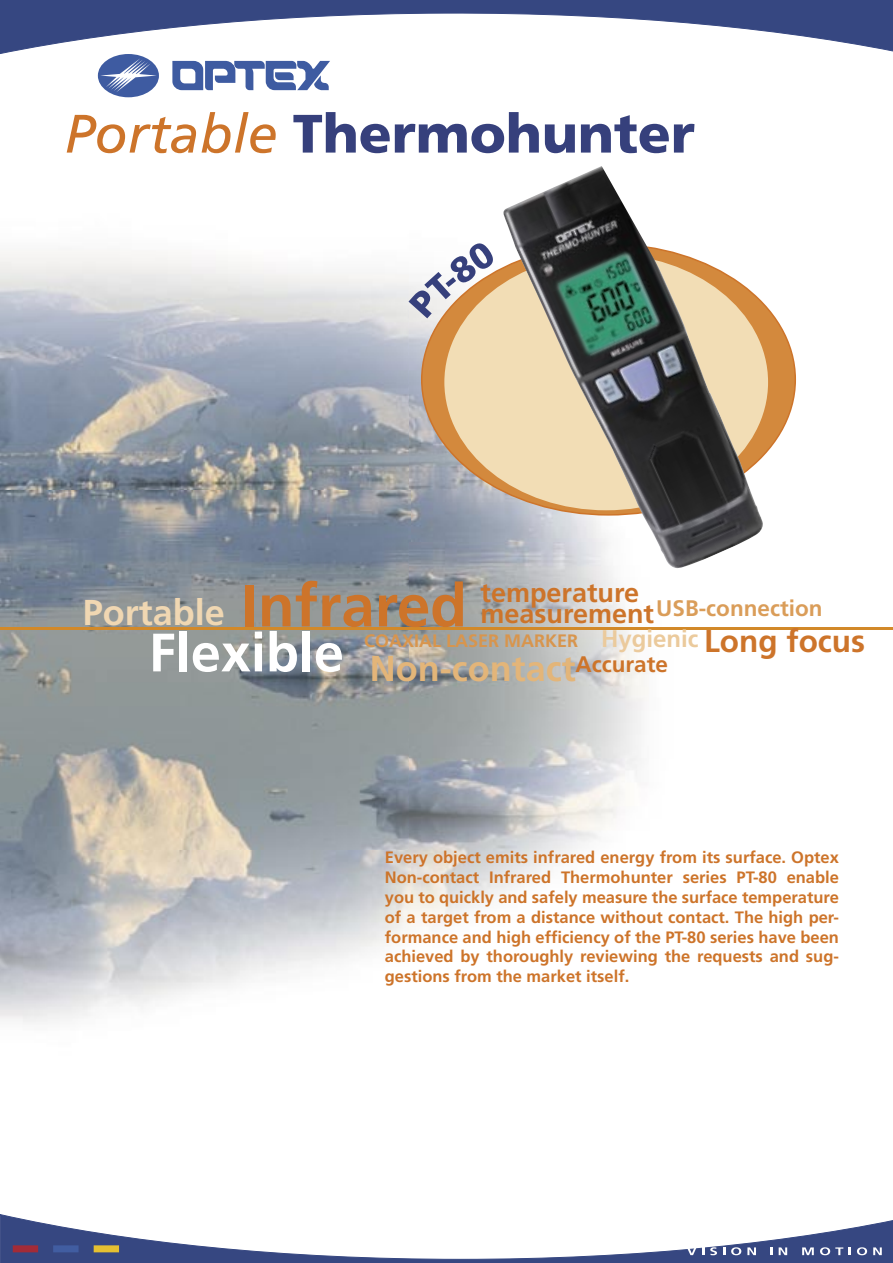
<style>
.page{position:relative;width:893px;height:1263px;background:#fff}
.page>*{position:absolute;margin:0;border:0;box-sizing:border-box;transform-origin:0 0}
.t1{font:900 54px "Frutiger";color:#36407c}
.t2{font:700 54px "Frutiger";color:#fff}
.t3{font:700 36px "Frutiger";color:#f0d7b2}
.t4{font:700 36px "Frutiger";color:#e3b579}
.t5{font:700 31.5px "Frutiger";color:#cd742a}
.t6{font:700 27px/21px "Frutiger";color:#cd742a}
.t7{font:700 24px "Frutiger";color:#ebca9c}
.t8{font:700 22.5px "Frutiger";color:#da9d59}
.t9{font:700 22.5px "Frutiger";color:#cd742a}
.t10{font:700 18px "Frutiger";color:#d8954d}
.t11{font:700 16.5px/19.8px "Frutiger";color:#cd742a;text-align:justify}
.s1{font-weight:400;font-style:italic;color:#cd742a}
.s2{font-size:60px;color:#cd742a}
</style>
<div class="page">
<img style="left:0;top:252px;width:768px;height:771px">
<svg style="left:1px;top:0;width:892px;height:54px"></svg>
<svg style="left:98px;top:54px;width:61px;height:43px"></svg>
<svg style="left:172px;top:61px;width:158px;height:29px"></svg>
<svg style="left:0;top:1214px;width:893px;height:49px"></svg>
<svg style="left:421px;top:252px;width:375px;height:264px"></svg>
<div style="left:444px;top:254px;width:324px;height:256px;background:#f2ddb5;border-radius:50%"></div>
<img style="left:503px;top:166px;width:260px;height:403px">
<svg style="left:0;top:0;width:1px;height:54px"></svg>
<hr style="left:0;top:627px;width:893px;height:2px;background:#d28929">
<svg style="left:408px;top:252px;width:89px;height:66px"></svg>
<h1 class="t1" style="left:65px;top:101px;width:632px"><span class="s1">Portable</span> Thermohunter</h1>
<h2 class="t3" style="left:83px;top:591px;width:386px">Portable <span class="s2">Infrared</span></h2>
<h1 class="t2" style="left:149px;top:621px;width:197px">Flexible</h1>
<h3 class="t6" style="left:480px;top:582px;width:175px">temperature measurement</h3>
<p class="t10" style="left:364px;top:630px;width:216px">COAXIAL LASER MARKER</p>
<h2 class="t4" style="left:370px;top:648px;width:207px">Non-contact</h2>
<h3 class="t8" style="left:656px;top:595px;width:168px">USB-connection</h3>
<h3 class="t5" style="left:704px;top:622px;width:162px">Long focus</h3>
<h3 class="t7" style="left:601px;top:624px;width:99px">Hygienic</h3>
<h3 class="t9" style="left:575px;top:651px;width:94px">Accurate</h3>
<p class="t11" style="left:385px;top:847px;width:456px">Every object emits infrared energy from its surface. Optex Non-contact Infrared Thermohunter series PT-80 enable you to quickly and safely measure the surface temperature of a target from a distance without contact. The high per&shy;formance and high efficiency of the PT-80 series have been achieved by thoroughly reviewing the requests and sug&shy;gestions from the market itself.</p>
</div>
